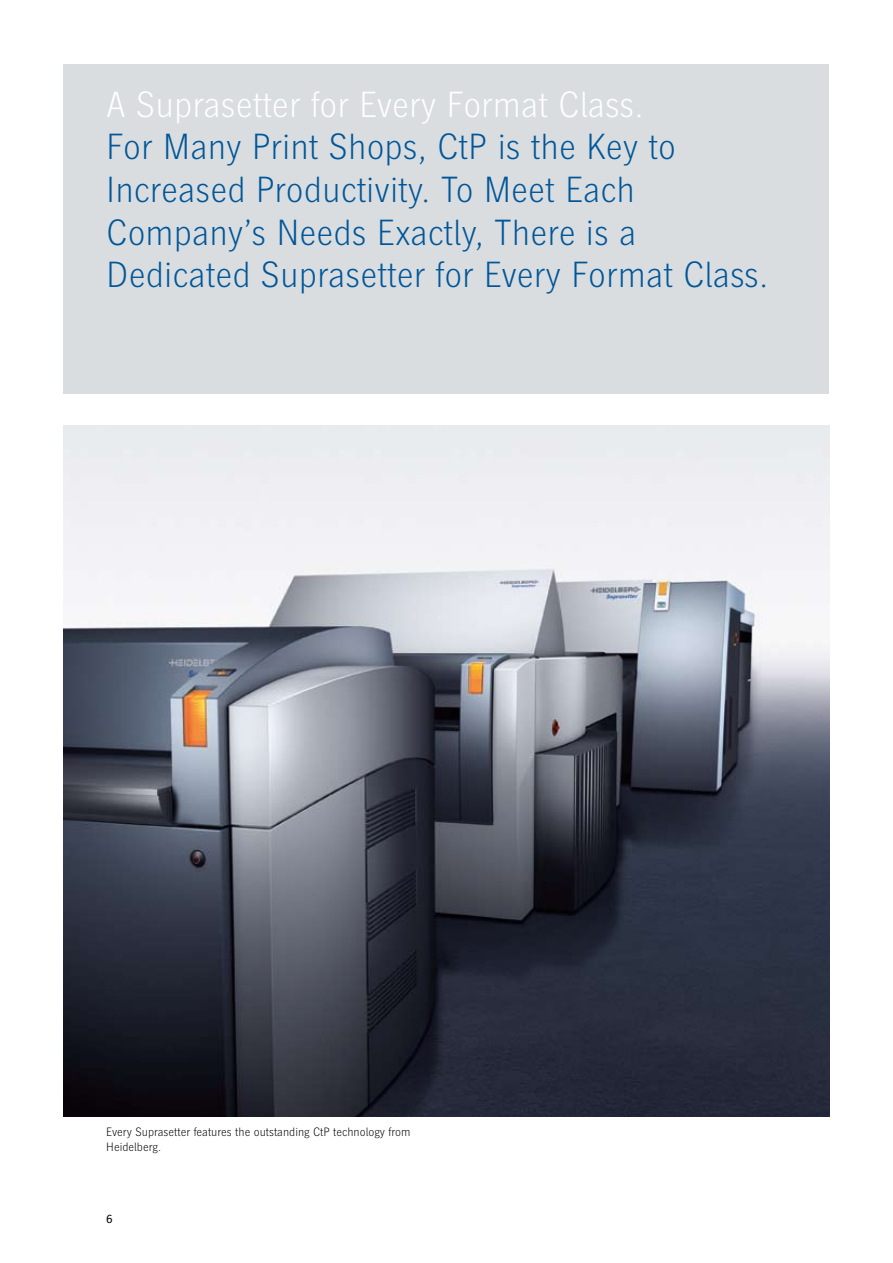
<style>
.page{position:relative;width:893px;height:1263px;background:#fff}
.page>*{position:absolute;margin:0;border:0;box-sizing:border-box;transform-origin:0 0}
.t1{font:300 36px/42.5px "Heidelberg Gothic Ml";color:#005698}
.t2{font:300 36px "Heidelberg Gothic Ml";color:#fff}
.t3{font:300 12px/14.9px "Heidelberg Gothic Ml";color:#000}
.t4{font:12px "Heidelberg Gothic Ml";color:#000}
</style>
<div class="page">
<div style="left:64px;top:64px;width:765px;height:329px;background:#d9dde0"></div>
<img style="left:64px;top:425px;width:765px;height:691px">
<p class="t2" style="left:106px;top:84px;width:539px">A Suprasetter for Every Format Class.</p>
<p class="t1" style="left:106px;top:126px;width:664px">For Many Print Shops, CtP is the Key to Increased Productivity. To Meet Each Company’s Needs Exactly, There is a Dedicated Suprasetter for Every Format Class.</p>
<p class="t3" style="left:106px;top:1125px;width:306px">Every Suprasetter features the outstanding CtP technology from<br>Heidelberg.</p>
<p class="t4" style="left:106px;top:1212px;width:8px">6</p>
</div>
